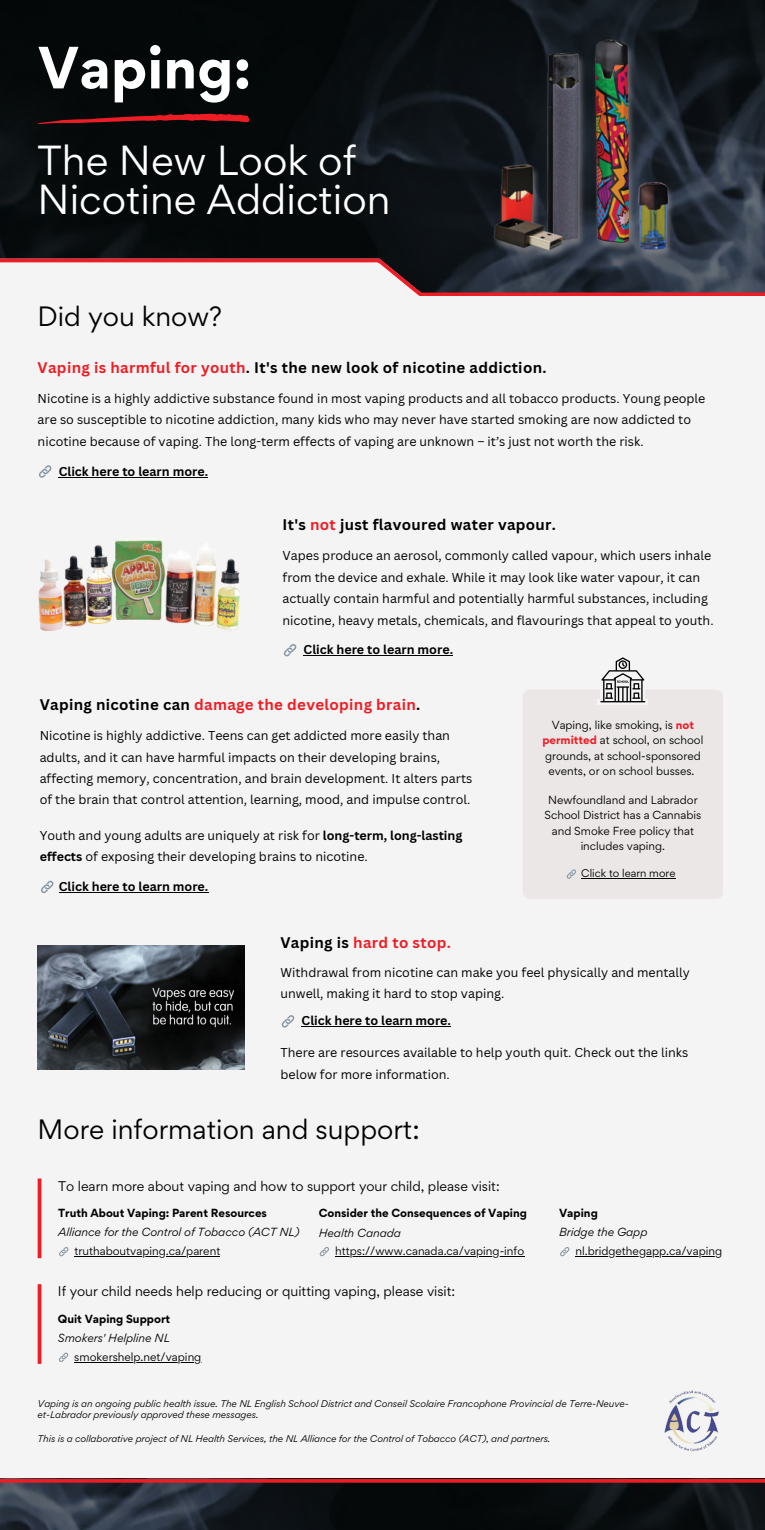
<style>
.page{position:relative;width:765px;height:1530px;background:#f4f4f4}
.page>*{position:absolute;margin:0;border:0;box-sizing:border-box;transform-origin:0 0}
.t1{font:700 53.12px "Gordita";color:#fff}
.t2{font:37.5px/39.4px "Gordita";color:#fff}
.t3{font:25px "Gordita";color:#000}
.t4{font:700 15px "Canva Sans";letter-spacing:.025em;color:#000}
.t5{font:700 15px "Canva Sans";letter-spacing:.025em;color:#ee1d25}
.t6{font:12.5px/21.5px "Canva Sans";color:#000}
.t7{font:12.5px "Gordita";color:#000}
.t8{font:700 12.5px "Canva Sans";color:#000}
.t9{font:10.5px/15.4px "Gordita";color:#000;text-align:center}
.t10{font:700 10.5px "Gordita";color:#000}
.t11{font:italic 10.5px "Gordita";color:#000}
.t12{font:10px "Gordita";color:#000}
.t13{font:italic 8.75px/11.6px "Gordita";color:#000}
.s1{color:#ee1d25}
.s2{color:#000}
.s3{font-weight:700}
.s4{font-weight:700;color:#ee1d25}
</style>
<div class="page">
<img style="left:0;top:0;width:765px;height:293px">
<hr style="left:0;top:293px;width:765px;height:3px;background:#ee1d25">
<svg style="left:0;top:259px;width:437px;height:37px"></svg>
<svg style="left:38px;top:113px;width:211px;height:11px"></svg>
<img style="left:467px;top:23px;width:232px;height:249px">
<img style="left:0;top:1483px;width:765px;height:47px">
<svg style="left:0;top:1479px;width:765px;height:4px;fill:#ee1d25"></svg>
<svg style="left:59px;top:1247px;width:10px;height:10px"></svg>
<svg style="left:319px;top:1247px;width:10px;height:10px"></svg>
<hr style="left:335px;top:1256px;width:189px;height:1px;background:#000">
<svg style="left:560px;top:1247px;width:10px;height:10px"></svg>
<hr style="left:38px;top:1179px;width:3px;height:79px;background:#ee1d25">
<svg style="left:59px;top:1352px;width:10px;height:10px"></svg>
<hr style="left:38px;top:1284px;width:3px;height:80px;background:#ee1d25">
<div style="left:523px;top:690px;width:200px;height:209px;background:#ebe7e7;border-radius:8px"></div>
<svg style="left:598px;top:699px;width:50px;height:6px"></svg>
<svg style="left:600px;top:657px;width:45px;height:45px"></svg>
<svg style="left:566px;top:869px;width:10px;height:10px"></svg>
<hr style="left:581px;top:878px;width:94px;height:1px;background:#000">
<svg style="left:41px;top:880px;width:13px;height:14px"></svg>
<hr style="left:59px;top:892px;width:149px;height:1px;background:#000">
<hr style="left:59px;top:477px;width:149px;height:1px;background:#000">
<svg style="left:39px;top:465px;width:13px;height:13px"></svg>
<img style="left:38px;top:539px;width:202px;height:92px">
<svg style="left:283px;top:644px;width:14px;height:13px"></svg>
<hr style="left:304px;top:655px;width:149px;height:1px;background:#000">
<img style="left:664px;top:1390px;width:55px;height:62px">
<img style="left:38px;top:946px;width:207px;height:123px">
<svg style="left:281px;top:1015px;width:14px;height:13px"></svg>
<hr style="left:302px;top:1026px;width:149px;height:1px;background:#000">
<hr style="left:74px;top:1256px;width:146px;height:1px;background:#000">
<hr style="left:575px;top:1256px;width:147px;height:1px;background:#000">
<hr style="left:74px;top:1362px;width:127px;height:1px;background:#000">
<p class="t1" style="left:38px;top:32px;width:215px">Vaping:</p>
<p class="t2" style="left:38px;top:140px;width:354px">The New Look of<br>Nicotine Addiction</p>
<p class="t3" style="left:38px;top:300px;width:186px">Did you know?</p>
<p class="t4" style="left:38px;top:357px;width:510px"><span class="s1">Vaping is harmful for youth</span>. It's the new look of nicotine addiction.</p>
<p class="t6" style="left:38px;top:387px;width:669px">Nicotine is a highly addictive substance found in most vaping products and all tobacco products. Young people are so susceptible to nicotine addiction, many kids who may never have started smoking are now addicted to nicotine because of vaping. The long-term effects of vaping are unknown – it’s just not worth the risk.</p>
<p class="t8" style="left:59px;top:462px;width:151px">Click here to learn more.</p>
<p class="t4" style="left:283px;top:514px;width:275px">It's <span class="s1">not</span> just flavoured water vapour.</p>
<p class="t6" style="left:283px;top:544px;width:433px">Vapes produce an aerosol, commonly called vapour, which users inhale from the device and exhale. While it may look like water vapour, it can actually contain harmful and potentially harmful substances, including nicotine, heavy metals, chemicals, and flavourings that appeal to youth.</p>
<p class="t8" style="left:304px;top:641px;width:151px">Click here to learn more.</p>
<p class="t5" style="left:40px;top:694px;width:382px"><span class="s2">Vaping nicotine can</span> damage the developing brain<span class="s2">.</span></p>
<p class="t6" style="left:40px;top:725px;width:434px;line-height:21.1px">Nicotine is highly addictive. Teens can get addicted more easily than adults, and it can have harmful impacts on their developing brains, affecting memory, concentration, and brain development. It alters parts of the brain that control attention, learning, mood, and impulse control.</p>
<p class="t6" style="left:40px;top:825px;width:424px;line-height:21.1px">Youth and young adults are uniquely at risk for <span class="s3">long-term, long-lasting effects</span> of exposing their developing brains to nicotine.</p>
<p class="t8" style="left:59px;top:878px;width:151px">Click here to learn more.</p>
<p class="t9" style="left:542px;top:717px;width:163px">Vaping, like smoking, is <span class="s4">not permitted</span> at school, on school grounds, at school-sponsored events, or on school busses.</p>
<p class="t9" style="left:545px;top:792px;width:158px">Newfoundland and Labrador<br>School District has a Cannabis and Smoke Free policy that includes vaping.</p>
<p class="t12" style="left:581px;top:867px;width:96px">Click to learn more</p>
<p class="t5" style="left:280px;top:932px;width:172px"><span class="s2">Vaping is</span> hard to stop.</p>
<p class="t6" style="left:280px;top:961px;width:411px">Withdrawal from nicotine can make you feel physically and mentally unwell, making it hard to stop vaping.</p>
<p class="t8" style="left:302px;top:1012px;width:151px">Click here to learn more.</p>
<p class="t6" style="left:280px;top:1041px;width:409px">There are resources available to help youth quit. Check out the links below for more information.</p>
<p class="t3" style="left:38px;top:1112px;width:384px">More information and support:</p>
<p class="t7" style="left:58px;top:1177px;width:443px">To learn more about vaping and how to support your child, please visit:</p>
<p class="t10" style="left:58px;top:1206px;width:210px">Truth About Vaping: Parent Resources</p>
<p class="t9" style="left:74px;top:1243px;width:147px">truthaboutvaping.ca/parent</p>
<p class="t11" style="left:58px;top:1225px;width:243px">Alliance for the Control of Tobacco (ACT NL)</p>
<p class="t10" style="left:319px;top:1206px;width:210px">Consider the Consequences of Vaping</p>
<p class="t11" style="left:319px;top:1225px;width:84px">Health Canada</p>
<p class="t9" style="left:335px;top:1243px;width:191px">https://www.canada.ca/vaping-info</p>
<p class="t7" style="left:58px;top:1283px;width:399px">If your child needs help reducing or quitting vaping, please visit:</p>
<p class="t10" style="left:58px;top:1312px;width:114px">Quit Vaping Support</p>
<p class="t9" style="left:74px;top:1349px;width:129px">smokershelp.net/vaping</p>
<p class="t11" style="left:58px;top:1331px;width:113px">Smokers' Helpline NL</p>
<p class="t10" style="left:559px;top:1206px;width:40px">Vaping</p>
<p class="t9" style="left:575px;top:1243px;width:148px">nl.bridgethegapp.ca/vaping</p>
<p class="t11" style="left:559px;top:1225px;width:90px">Bridge the Gapp</p>
<p class="t13" style="left:38px;top:1397px;width:593px">Vaping is an ongoing public health issue. The NL English School District and Conseil Scolaire Francophone Provincial de Terre-Neuve&shy;et-Labrador previously approved these messages.</p>
<p class="t13" style="left:38px;top:1432px;width:514px">This is a collaborative project of NL Health Services, the NL Alliance for the Control of Tobacco (ACT), and partners.</p>
</div>
